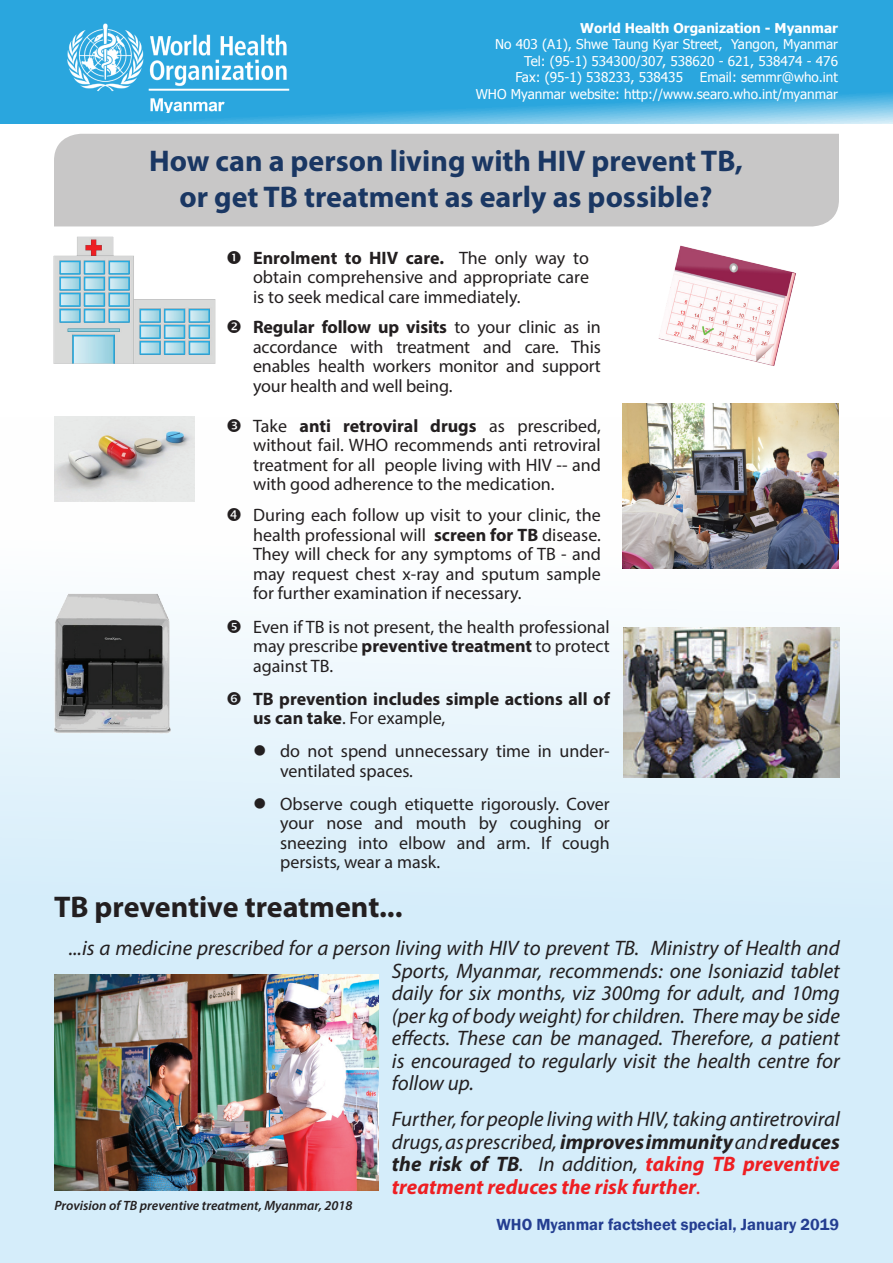
<style>
.page{position:relative;width:893px;height:1263px;background:#fff}
.page>*{position:absolute;margin:0;border:0;box-sizing:border-box;transform-origin:0 0}
.t1{font:700 30px/36px "Myriad Pro";color:#1a3763;text-align:center}
.t2{font:700 30px "Myriad Pro";color:#231f20}
.t3{font:italic 21px/22.5px "Myriad Pro";color:#231f20;text-align:justify}
.t4{font:18px/19.5px "Myriad Pro";color:#231f20;text-align:justify}
.t5{font:700 18px/19.5px "Myriad Pro";color:#231f20}
.t6{font:600 16.5px "Franklin Gothic";color:#243e91}
.t7{font:13.5px/16.5px "Tahoma";color:#fff;text-align:right}
.t8{font:italic 600 13.5px "Myriad Pro";color:#231f20}
.t9{font:700 13.5px "Tahoma";color:#fff}
.s1{font-weight:700}
.s2{font-weight:400}
.s3{font-weight:700;color:#ee1f23}
.s4{color:#ee1f23}
</style>
<div class="page">
<div style="left:0;top:417px;width:893px;height:846px;background:linear-gradient(to bottom,#fefefe,#c9e8f9)"></div>
<div style="left:0;top:0;width:893px;height:123px;background:#2aa6de"></div>
<img style="left:67px;top:23px;width:223px;height:89px">
<div style="left:54px;top:134px;width:785px;height:92px;background:#c8c7c7"></div>
<img style="left:53px;top:236px;width:163px;height:128px">
<img style="left:658px;top:245px;width:138px;height:121px">
<img style="left:54px;top:417px;width:141px;height:85px">
<img style="left:49px;top:585px;width:130px;height:154px">
<img style="left:623px;top:628px;width:216px;height:150px">
<img style="left:622px;top:403px;width:216px;height:166px">
<img style="left:54px;top:975px;width:324px;height:216px">
<svg style="left:228px;top:418px;width:13px;height:14px"></svg>
<svg style="left:228px;top:620px;width:13px;height:13px"></svg>
<svg style="left:255px;top:746px;width:10px;height:10px"></svg>
<svg style="left:255px;top:798px;width:10px;height:11px"></svg>
<p class="t9" style="left:580px;top:19px;width:259px">World Health Organization - Myanmar</p>
<p class="t7" style="left:495px;top:36px;width:344px">No 403 (A1), Shwe Taung Kyar Street, Yangon, Myanmar</p>
<p class="t7" style="left:524px;top:52px;width:315px">Tel: (95-1) 534300/307, 538620 - 621, 538474 - 476</p>
<p class="t7" style="left:515px;top:69px;width:169px">Fax: (95-1) 538233, 538435</p>
<p class="t7" style="left:476px;top:69px;width:364px">Email: semmr@who.int<br>WHO Myanmar website: http://www.searo.who.int/myanmar</p>
<h1 class="t1" style="left:149px;top:142px;width:595px">How can a person living with HIV prevent TB, or get TB treatment as early as possible?</h1>
<p class="t4" style="left:253px;top:248px;width:337px;text-indent:-27px">■ <span class="s1">Enrolment to HIV care.</span> The only way to obtain comprehensive and appropriate care is to seek medical care immediately.</p>
<p class="t4" style="left:253px;top:317px;width:349px;text-indent:-27px">□ <span class="s1">Regular follow up visits</span> to your clinic as in accordance with treatment and care. This enables health workers monitor and support your health and well being.</p>
<p class="t4" style="left:253px;top:416px;width:349px">Take <span class="s1">anti retroviral drugs</span> as prescribed, without fail. WHO recommends anti retroviral treatment for all people living with HIV -- and with good adherence to the medication.</p>
<p class="t4" style="left:253px;top:505px;width:349px;text-indent:-27px">❑ During each follow up visit to your clinic, the health professional will <span class="s1">screen for TB</span> disease.<br>They will check for any symptoms of TB - and may request chest x-ray and sputum sample for further examination if necessary.</p>
<p class="t4" style="left:253px;top:617px;width:358px">Even if TB is not present, the health professional may prescribe <span class="s1">preventive treatment</span> to protect against TB.</p>
<p class="t5" style="left:253px;top:688px;width:358px;text-indent:-27px">▲ TB prevention includes simple actions all of us can take<span class="s2">. For example,</span></p>
<p class="t4" style="left:280px;top:741px;width:331px">do not spend unnecessary time in under&shy;ventilated spaces.</p>
<p class="t4" style="left:280px;top:794px;width:331px">Observe cough etiquette rigorously. Cover your nose and mouth by coughing or sneezing into elbow and arm. If cough persists, wear a mask.</p>
<h1 class="t2" style="left:54px;top:887px;width:350px">TB preventive treatment...</h1>
<p class="t3" style="left:392px;top:937px;width:449px;text-indent:-323px">...is a medicine prescribed for a person living with HIV to prevent TB. Ministry of Health and Sports, Myanmar, recommends: one Isoniazid tablet daily for six months, viz 300mg for adult, and 10mg (per kg of body weight) for children. There may be side effects. These can be managed. Therefore, a patient is encouraged to regularly visit the health centre for follow up.</p>
<p class="t3" style="left:392px;top:1108px;width:449px">Further, for people living with HIV, taking antiretroviral drugs, as prescribed, <span class="s1">improves immunity</span> and <span class="s1">reduces the risk of TB</span>. In addition, <span class="s3">taking TB preventive treatment reduces the risk further</span><span class="s4">.</span></p>
<p class="t8" style="left:54px;top:1197px;width:300px">Provision of TB preventive treatment, Myanmar, 2018</p>
<p class="t6" style="left:497px;top:1214px;width:344px">WHO Myanmar factsheet special, January 2019</p>
</div>
